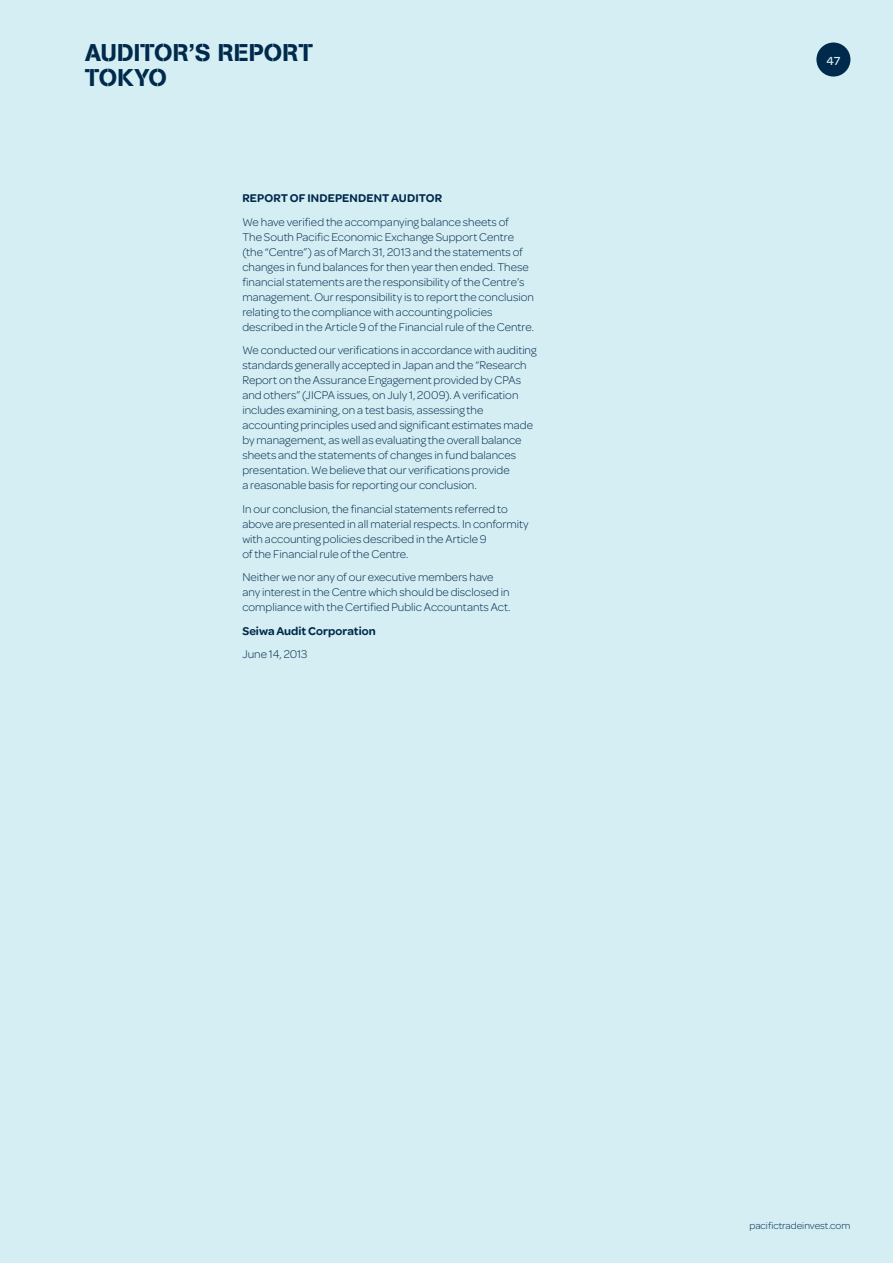
<style>
.page{position:relative;width:893px;height:1263px;background:#d5eef4}
.page>*{position:absolute;margin:0;border:0;box-sizing:border-box;transform-origin:0 0}
.t1{font:24px/25.5px "AG Book Stencil";letter-spacing:.005em;color:#002a4b}
.t2{font:500 12.45px "Omnes";color:#d5eef4}
.t3{font:300 12px/15px "Omnes";color:#002a4b}
.t4{font:600 12px "Omnes";letter-spacing:.005em;color:#002a4b}
.t5{font:300 10.5px "Omnes";color:#002a4b}
</style>
<div class="page">
<div style="left:816px;top:43px;width:34px;height:34px;background:#002a4b;border-radius:50%"></div>
<h1 class="t1" style="left:85px;top:40px;width:229px">AUDITOR’S REPORT<br>TOKYO</h1>
<p class="t4" style="left:242px;top:192px;width:201px">REPORT OF INDEPENDENT AUDITOR</p>
<p class="t3" style="left:242px;top:214px;width:293px">We have verified the accompanying balance sheets of<br>The South Pacific Economic Exchange Support Centre (the “Centre”) as of March 31, 2013 and the statements of changes in fund balances for then year then ended. These financial statements are the responsibility of the Centre’s management. Our responsibility is to report the conclusion relating to the compliance with accounting policies described in the Article 9 of the Financial rule of the Centre.</p>
<p class="t3" style="left:242px;top:343px;width:296px">We conducted our verifications in accordance with auditing standards generally accepted in Japan and the “Research Report on the Assurance Engagement provided by CPAs and others” (JICPA issues, on July 1, 2009). A verification includes examining, on a test basis, assessing the accounting principles used and significant estimates made by management, as well as evaluating the overall balance sheets and the statements of changes in fund balances presentation. We believe that our verifications provide<br>a reasonable basis for reporting our conclusion.</p>
<p class="t3" style="left:242px;top:501px;width:288px">In our conclusion, the financial statements referred to above are presented in all material respects. In conformity with accounting policies described in the Article 9<br>of the Financial rule of the Centre.</p>
<p class="t3" style="left:242px;top:570px;width:270px">Neither we nor any of our executive members have any interest in the Centre which should be disclosed in compliance with the Certified Public Accountants Act.</p>
<p class="t4" style="left:242px;top:624px;width:135px">Seiwa Audit Corporation</p>
<p class="t3" style="left:242px;top:647px;width:67px">June 14, 2013</p>
<p class="t2" style="left:826px;top:54px;width:15px">47</p>
<p class="t5" style="left:749px;top:1220px;width:103px">pacifictradeinvest.com</p>
</div>
